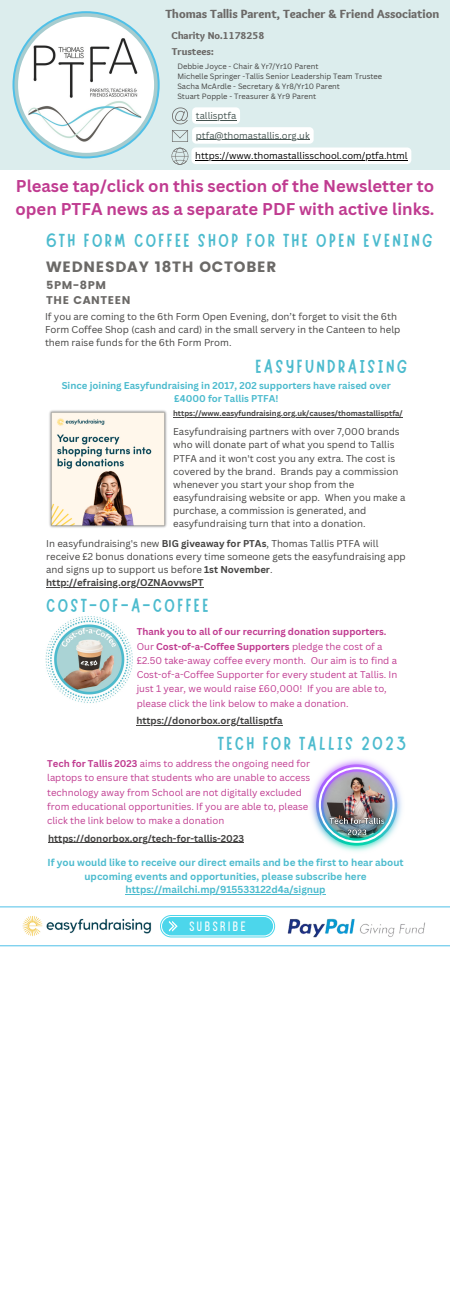
<style>
.page{position:relative;width:450px;height:1313px;background:#fff}
.page>*{position:absolute;margin:0;border:0;box-sizing:border-box;transform-origin:0 0}
.t1{font:18.9px "Marykate";letter-spacing:.125em;color:#4cbbce}
.t2{font:700 16.65px/23.2px "Canva Sans";color:#c03b90}
.t3{font:14.9px "Poppins";letter-spacing:.05em;color:#6b6967}
.t4{font:13.5px "Bebas Neue";letter-spacing:.195em;color:#fff}
.t5{font:900 12.35px "Sukar";color:#6b6967}
.t6{font:11.2px "Poppins";letter-spacing:.05em;color:#6b6967}
.t7{font:900 10.35px "Sukar";color:#6b6967}
.t8{font:700 9.9px/13.5px "Canva Sans";color:#4cbbce;text-align:center}
.t9{font:9.65px/13.1px "Canva Sans";color:#434241}
.t10{font:700 9.65px/13.1px "Canva Sans";color:#4cbbce;text-align:center}
.t11{font:700 9.65px "Canva Sans";color:#434241}
.t12{font:9.55px/14.2px "Canva Sans";color:#c03b90}
.t13{font:9.4px "Canva Sans";color:#000}
.t14{font:9.4px "Canva Sans";color:#445451}
.t15{font:700 7.65px "Canva Sans";color:#434241}
.t16{font:7.5px "Canva Sans";color:#434241}
.s1{font-weight:700}
</style>
<div class="page">
<div style="left:0;top:0;width:450px;height:170px;background:#dceded"></div>
<svg style="left:12px;top:11px;width:148px;height:147px"></svg>
<svg style="left:14px;top:13px;width:144px;height:143px;background:#a2ccd2"></svg>
<img style="left:18px;top:17px;width:136px;height:136px;border-radius:50%">
<svg style="left:172px;top:130px;width:16px;height:12px"></svg>
<svg style="left:172px;top:107px;width:16px;height:17px"></svg>
<svg style="left:172px;top:148px;width:16px;height:17px"></svg>
<hr style="left:0;top:906px;width:450px;height:1px;background:#4fc0e8">
<hr style="left:0;top:945px;width:450px;height:1px;background:#4fc0e8">
<img style="left:22px;top:906px;width:131px;height:40px">
<img style="left:287px;top:918px;width:138px;height:20px">
<svg style="left:160px;top:915px;width:115px;height:22px;background:#66dced"></svg>
<img style="left:45px;top:617px;width:87px;height:86px">
<img style="left:311px;top:759px;width:91px;height:93px">
<img style="left:316px;top:764px;width:81px;height:81px">
<img style="left:319px;top:767px;width:76px;height:76px">
<img style="left:49px;top:410px;width:118px;height:118px">
<div style="left:191px;top:147px;width:220px;height:17px;background:#fff;border-radius:4px"></div>
<hr style="left:195px;top:160px;width:213px;height:1px;background:#000">
<div style="left:192px;top:127px;width:122px;height:17px;background:#fff;border-radius:4px"></div>
<hr style="left:196px;top:140px;width:114px;height:1px;background:#445451">
<div style="left:192px;top:107px;width:48px;height:17px;background:#fff;border-radius:4px"></div>
<hr style="left:196px;top:120px;width:40px;height:1px;background:#445451">
<hr style="left:48px;top:842px;width:196px;height:1px;background:#434241">
<hr style="left:136px;top:725px;width:147px;height:1px;background:#434241">
<hr style="left:126px;top:894px;width:200px;height:1px;background:#4cbbce">
<hr style="left:46px;top:587px;width:158px;height:1px;background:#434241">
<hr style="left:173px;top:417px;width:230px;height:1px;background:#434241">
<p class="t5" style="left:166px;top:7px;width:275px">Thomas Tallis Parent, Teacher &amp; Friend Association</p>
<p class="t7" style="left:172px;top:29px;width:94px">Charity No.1178258</p>
<p class="t7" style="left:172px;top:45px;width:43px">Trustees:</p>
<p class="t16" style="left:177px;top:61px;width:143px">Debbie Joyce - Chair &amp; Yr7/Yr10 Parent</p>
<p class="t16" style="left:177px;top:71px;width:206px">Michelle Springer -Tallis Senior Leadership Team Trustee</p>
<p class="t16" style="left:177px;top:81px;width:164px">Sacha McArdle - Secretary &amp; Yr8/Yr10 Parent</p>
<p class="t16" style="left:177px;top:91px;width:140px">Stuart Popple - Treasurer &amp; Yr9 Parent</p>
<p class="t14" style="left:196px;top:109px;width:42px">tallisptfa</p>
<p class="t14" style="left:196px;top:129px;width:115px">ptfa@thomastallis.org.uk</p>
<p class="t13" style="left:195px;top:149px;width:214px">https://www.thomastallisschool.com/ptfa.html</p>
<p class="t2" style="left:15px;top:174px;width:421px">Please tap/click on this section of the Newsletter to open PTFA news as a separate PDF with active links.</p>
<p class="t1" style="left:46px;top:228px;width:388px">6TH FORM COFFEE SHOP FOR THE OPEN EVENING</p>
<p class="t3" style="left:46px;top:258px;width:232px">WEDNESDAY 18TH OCTOBER</p>
<p class="t6" style="left:46px;top:278px;width:61px">5PM-8PM</p>
<p class="t6" style="left:46px;top:294px;width:86px">THE CANTEEN</p>
<p class="t9" style="left:45px;top:310px;width:357px">If you are coming to the 6th Form Open Evening, don’t forget to visit the 6th<br>Form Coffee Shop (cash and card) in the small servery in the Canteen to help them raise funds for the 6th Form Prom.</p>
<p class="t1" style="left:256px;top:354px;width:153px">EASYFUNDRAISING</p>
<p class="t10" style="left:62px;top:379px;width:331px">Since joining Easyfundraising in 2017, 202 supporters have raised over £4000 for Tallis PTFA!</p>
<p class="t15" style="left:173px;top:408px;width:231px">https://www.easyfundraising.org.uk/causes/thomastallisptfa/</p>
<p class="t9" style="left:173px;top:425px;width:234px">Easyfundraising partners with over 7,000 brands who will donate part of what you spend to Tallis PTFA and it won't cost you any extra. The cost is covered by the brand. Brands pay a commission whenever you start your shop from the easyfundraising website or app. When you make a purchase, a commission is generated, and easyfundraising turn that into a donation.</p>
<p class="t9" style="left:46px;top:536px;width:361px">In easyfundraising's new <span class="s1">BIG giveaway for PTAs</span>, Thomas Tallis PTFA will receive £2 bonus donations every time someone gets the easyfundraising app and signs up to support us before <span class="s1">1st November</span>. <span class="s1">http://efraising.org/OZNAovwsPT</span></p>
<p class="t1" style="left:46px;top:593px;width:164px">COST-OF-A-COFFEE</p>
<p class="t12" style="left:137px;top:624px;width:262px"><span class="s1">Thank you to all of our recurring donation supporters.<br></span>Our <span class="s1">Cost-of-a-Coffee Supporters</span> pledge the cost of a £2.50 take-away coffee every month. Our aim is to find a Cost-of-a-Coffee Supporter for every student at Tallis. In just 1 year, we would raise £60,000! If you are able to, please click the link below to make a donation.</p>
<p class="t11" style="left:136px;top:714px;width:148px">https://donorbox.org/tallisptfa</p>
<p class="t1" style="left:218px;top:731px;width:190px">TECH FOR TALLIS 2023</p>
<p class="t12" style="left:47px;top:756px;width:265px"><span class="s1">Tech for Tallis 2023</span> aims to address the ongoing need for laptops to ensure that students who are unable to access technology away from School are not digitally excluded from educational opportunities. If you are able to, please click the link below to make a donation</p>
<p class="t11" style="left:48px;top:831px;width:197px">https://donorbox.org/tech-for-tallis-2023</p>
<p class="t8" style="left:48px;top:855px;width:358px">If you would like to receive our direct emails and be the first to hear about upcoming events and opportunities, please subscribe here https://mailchi.mp/915533122d4a/signup</p>
<p class="t4" style="left:189px;top:921px;width:58px">SUBSRIBE</p>
</div>
